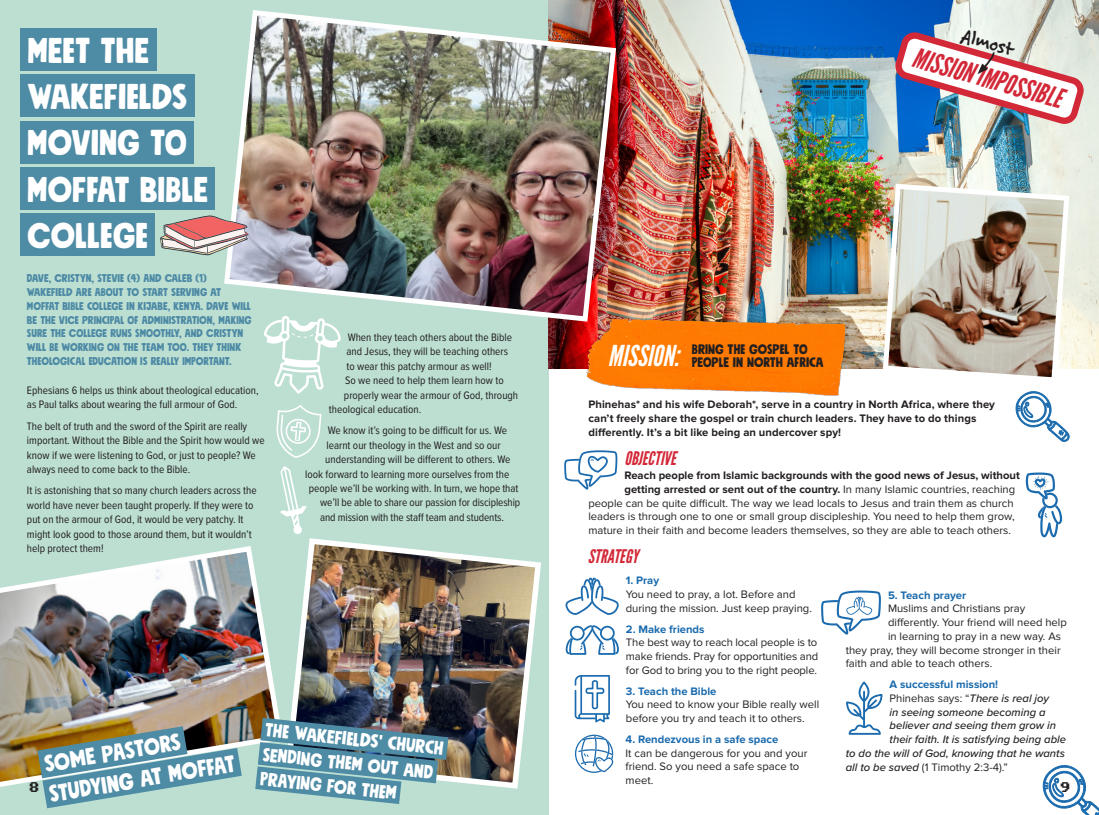
<style>
.page{position:relative;width:1099px;height:815px;background:#fff}
.page>*{position:absolute;margin:0;border:0;box-sizing:border-box;transform-origin:0 0}
.t1{font:35.75px/46.2px "Mindset";color:#fff}
.t2{font:italic 27.38px "League Gothic";color:#d32837}
.t3{font:23.5px/30.5px "Mindset";color:#fff}
.t4{font:700 21px "Felt Tip Roman";color:#231f20}
.t5{font:18.88px/24.5px "Mindset";color:#fff}
.t6{font:italic 18.75px "League Gothic";color:#d32837}
.t7{font:13.75px/13.8px "Mindset";color:#231f20}
.t8{font:11.25px/14.4px "Proxima Nova Cond";color:#231f20}
.t9{font:11.25px/13.8px "Proxima Nova";color:#231f20}
.t10{font:700 11.25px/13.8px "Proxima Nova";letter-spacing:.005em;color:#231f20}
.t11{font:11.25px/13.8px "Mindset";color:#4e8aa5}
.t12{font:italic 500 11.25px "Proxima Nova";color:#231f20}
.t13{font:700 11.25px "Proxima Nova";color:#1b6bae}
.t14{font:11.25px "Dogica bold";color:#231f20}
.s1{font-family:"League Gothic";font-style:italic;font-size:28.75px;color:#fff}
.s2{font-weight:400}
.s3{font-weight:500;font-style:italic}
</style>
<div class="page">
<svg style="left:1042px;top:765px;width:57px;height:50px"></svg>
<div style="left:0;top:0;width:548px;height:815px;background:#bcdfd2"></div>
<img style="left:548px;top:0;width:550px;height:368px">
<svg style="left:889px;top:28px;width:200px;height:102px"></svg>
<svg style="left:565px;top:578px;width:53px;height:37px"></svg>
<svg style="left:565px;top:625px;width:54px;height:30px"></svg>
<svg style="left:574px;top:675px;width:36px;height:47px"></svg>
<svg style="left:575px;top:735px;width:38px;height:38px"></svg>
<svg style="left:821px;top:590px;width:59px;height:45px"></svg>
<svg style="left:846px;top:681px;width:36px;height:54px"></svg>
<svg style="left:564px;top:450px;width:53px;height:40px"></svg>
<svg style="left:1015px;top:391px;width:55px;height:51px"></svg>
<img style="left:0;top:546px;width:280px;height:241px">
<img style="left:224px;top:7px;width:395px;height:317px">
<div style="left:20px;top:28px;width:136px;height:43px;background:#4e8ba4"></div>
<div style="left:20px;top:74px;width:175px;height:43px;background:#4e8ba4"></div>
<div style="left:20px;top:121px;width:174px;height:43px;background:#4e8ba4"></div>
<div style="left:20px;top:167px;width:195px;height:43px;background:#4e8ba4"></div>
<div style="left:20px;top:213px;width:135px;height:43px;background:#4e8ba4"></div>
<svg style="left:37px;top:726px;width:205px;height:82px"></svg>
<img style="left:290px;top:538px;width:251px;height:251px">
<svg style="left:255px;top:718px;width:193px;height:86px;background:#5f8e9e"></svg>
<svg style="left:264px;top:316px;width:77px;height:78px"></svg>
<svg style="left:276px;top:405px;width:45px;height:53px"></svg>
<svg style="left:280px;top:466px;width:26px;height:68px"></svg>
<svg style="left:1025px;top:473px;width:37px;height:64px"></svg>
<svg style="left:160px;top:215px;width:89px;height:40px"></svg>
<img style="left:880px;top:181px;width:191px;height:197px">
<img style="left:574px;top:305px;width:281px;height:91px">
<h1 class="t1" style="left:27px;top:27px;width:182px">MEET THE<br>WAKEFIELDS<br>MOVING TO<br>MOFFAT BIBLE<br>COLLEGE</h1>
<h3 class="t4" style="left:965px;top:21px;width:57px;rotate:16deg">Almost</h3>
<h2 class="t2" style="left:917px;top:41px;width:156px;rotate:16deg">MISSION IMPOSSIBLE</h2>
<p class="t11" style="left:27px;top:271px;width:226px">DAVE, CRISTYN, STEVIE (4) AND CALEB (1)<br>WAKEFIELD ARE ABOUT TO START SERVING AT MOFFAT BIBLE COLLEGE IN KIJABE, KENYA. DAVE WILL BE THE VICE PRINCIPAL OF ADMINISTRATION, MAKING SURE THE COLLEGE RUNS SMOOTHLY, AND CRISTYN WILL BE WORKING ON THE TEAM TOO. THEY THINK THEOLOGICAL EDUCATION IS REALLY IMPORTANT.</p>
<p class="t8" style="left:27px;top:383px;width:233px">Ephesians 6 helps us think about theological education, as Paul talks about wearing the full armour of God.</p>
<p class="t8" style="left:27px;top:418px;width:239px">The belt of truth and the sword of the Spirit are really important. Without the Bible and the Spirit how would we know if we were listening to God, or just to people? We always need to come back to the Bible.</p>
<p class="t8" style="left:27px;top:483px;width:231px">It is astonishing that so many church leaders across the world have never been taught properly. If they were to put on the armour of God, it would be very patchy. It might look good to those around them, but it wouldn’t help protect them!</p>
<p class="t8" style="left:348px;top:330px;width:166px">When they teach others about the Bible</p>
<p class="t8" style="left:346px;top:344px;width:163px">and Jesus, they will be teaching others</p>
<p class="t8" style="left:346px;top:358px;width:147px">to wear this patchy armour as well!</p>
<p class="t8" style="left:345px;top:373px;width:160px">So we need to help them learn how to</p>
<p class="t8" style="left:344px;top:387px;width:176px">properly wear the armour of God, through</p>
<p class="t8" style="left:329px;top:402px;width:94px">theological education.</p>
<p class="t8" style="left:328px;top:423px;width:181px">We know it’s going to be difficult for us. We</p>
<p class="t8" style="left:326px;top:437px;width:176px">learnt our theology in the West and so our</p>
<p class="t8" style="left:325px;top:452px;width:187px">understanding will be different to others. We</p>
<p class="t8" style="left:305px;top:466px;width:206px">look forward to learning more ourselves from the</p>
<p class="t8" style="left:309px;top:481px;width:211px">people we’ll be working with. In turn, we hope that</p>
<p class="t8" style="left:320px;top:495px;width:201px">we’ll be able to share our passion for discipleship</p>
<p class="t8" style="left:320px;top:509px;width:185px">and mission with the staff team and students.</p>
<p class="t7" style="left:692px;top:342px;width:133px;text-indent:-84px"><span class="s1">MISSION:</span> BRING THE GOSPEL TO<br>PEOPLE IN NORTH AFRICA</p>
<p class="t10" style="left:588px;top:398px;width:408px">Phinehas* and his wife Deborah*, serve in a country in North Africa, where they can’t freely share the gospel or train church leaders. They have to do things differently. It’s a bit like being an undercover spy!</p>
<h3 class="t6" style="left:624px;top:447px;width:53px">OBJECTIVE</h3>
<p class="t10" style="left:624px;top:469px;width:397px">Reach people from Islamic backgrounds with the good news of Jesus, without</p>
<p class="t10" style="left:624px;top:482px;width:392px">getting arrested or sent out of the country. <span class="s2">In many Islamic countries, reaching</span></p>
<p class="t9" style="left:588px;top:496px;width:427px">people can be quite difficult. The way we lead locals to Jesus and train them as church</p>
<p class="t9" style="left:588px;top:510px;width:428px">leaders is through one to one or small group discipleship. You need to help them grow,</p>
<p class="t9" style="left:588px;top:524px;width:424px">mature in their faith and become leaders themselves, so they are able to teach others.</p>
<h3 class="t6" style="left:587px;top:545px;width:52px">STRATEGY</h3>
<p class="t13" style="left:625px;top:574px;width:35px">1. Pray</p>
<p class="t9" style="left:625px;top:587px;width:188px">You need to pray, a lot. Before and during the mission. Just keep praying.</p>
<p class="t13" style="left:626px;top:622px;width:80px">2. Make friends</p>
<p class="t9" style="left:626px;top:636px;width:194px;text-align:justify">The best way to reach local people is to make friends. Pray for opportunities and for God to bring you to the right people.</p>
<p class="t13" style="left:626px;top:684px;width:92px">3. Teach the Bible</p>
<p class="t9" style="left:626px;top:698px;width:195px">You need to know your Bible really well before you try and teach it to others.</p>
<p class="t13" style="left:625px;top:733px;width:154px">4. Rendezvous in a safe space</p>
<p class="t9" style="left:625px;top:746px;width:183px">It can be dangerous for you and your friend. So you need a safe space to meet.</p>
<p class="t13" style="left:888px;top:588px;width:80px">5. Teach prayer</p>
<p class="t9" style="left:888px;top:602px;width:139px">Muslims and Christians pray</p>
<p class="t9" style="left:888px;top:616px;width:180px">differently. Your friend will need help</p>
<p class="t9" style="left:888px;top:629px;width:174px">in learning to pray in a new way. As</p>
<p class="t9" style="left:845px;top:643px;width:216px">they pray, they will become stronger in their</p>
<p class="t9" style="left:845px;top:657px;width:148px">faith and able to teach others.</p>
<p class="t13" style="left:889px;top:678px;width:110px">A successful mission!</p>
<p class="t9" style="left:889px;top:691px;width:161px">Phinehas says: “<span class="s3">There is real joy</span></p>
<p class="t12" style="left:889px;top:704px;width:157px">in seeing someone becoming a</p>
<p class="t12" style="left:889px;top:717px;width:168px">believer and seeing them grow in</p>
<p class="t12" style="left:889px;top:731px;width:178px">their faith. It is satisfying being able</p>
<p class="t12" style="left:845px;top:745px;width:221px">to do the will of God, knowing that he wants</p>
<p class="t9" style="left:845px;top:760px;width:164px"><span class="s3">all to be saved</span> (1 Timothy 2:3-4).”</p>
<h3 class="t3" style="left:42px;top:750px;width:189px;rotate:-10deg">SOME PASTORS<br>STUDYING AT MOFFA T</h3>
<h3 class="t5" style="left:266px;top:717px;width:181px;rotate:6deg">TH E WAKEFIELD S' CHU RCH<br>SENDING THEM OUT AND<br>PRAY ING FOR THEM</h3>
<p class="t14" style="left:28px;top:782px;width:13px">8</p>
<p class="t14" style="left:1059px;top:782px;width:13px">9</p>
</div>
